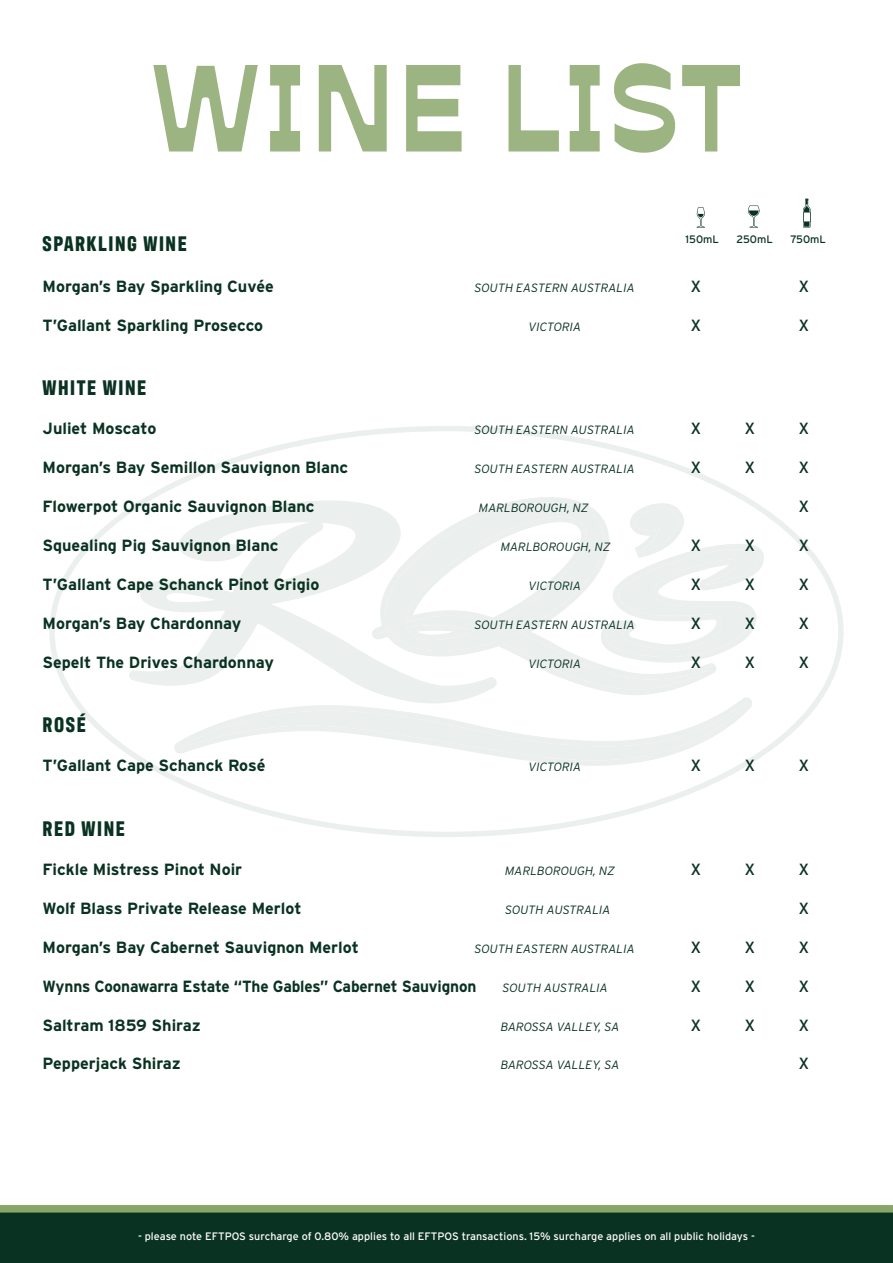
<style>
.page{position:relative;width:893px;height:1263px;background:#fff}
.page>*{position:absolute;margin:0;border:0;box-sizing:border-box;transform-origin:0 0}
.Large_Heading_-_Left_Align_-_All_Caps{font:118.5px "Antipol VF Roman";letter-spacing:.01em;color:#9cb481}
.Heading_2_-_Center_-_All_Caps{font:700 21.6px "Antarctican Headline";letter-spacing:.075em;color:#0a3222}
.Heading_2_-_Center_-_All_Caps-2{font:700 16.2px "Interstate";color:#0a3222}
.Heading_2_-_Center_-_All_Caps-3{font:700 16.2px "Interstate";color:#0a3222;scale:.95 1}
.Heading_2_-_Center_-_All_Caps-4{font:16.2px "Interstate";color:#0a3222}
.Heading_2_-_Center_-_All_Caps-5{font:italic 300 12px "Interstate";color:#0a3222}
.Body_Text_-_Center{font:10.8px "Interstate";color:#fff}
.Body_Text_-_Center-2{font:10.8px "Interstate";color:#0a3222}
.s1{color:#0a3120}
</style>
<div class="page">
<svg style="left:49px;top:426px;width:795px;height:411px"></svg>
<svg style="left:174px;top:697px;width:579px;height:69px"></svg>
<svg style="left:129px;top:490px;width:368px;height:213px"></svg>
<svg style="left:371px;top:484px;width:345px;height:211px"></svg>
<svg style="left:377px;top:490px;width:333px;height:200px"></svg>
<svg style="left:406px;top:500px;width:358px;height:163px"></svg>
<div style="left:0;top:1212px;width:893px;height:51px;background:#0a3222"></div>
<div style="left:0;top:1205px;width:893px;height:7px;background:#87a667"></div>
<svg style="left:803px;top:199px;width:7px;height:29px"></svg>
<svg style="left:748px;top:206px;width:11px;height:22px"></svg>
<svg style="left:697px;top:207px;width:8px;height:21px"></svg>
<p class="Large_Heading_-_Left_Align_-_All_Caps" style="left:151px;top:35px;width:593px">WINE LIST</p>
<p class="Body_Text_-_Center-2" style="left:686px;top:233px;width:35px">150mL</p>
<p class="Body_Text_-_Center-2" style="left:736px;top:233px;width:38px">250mL</p>
<p class="Body_Text_-_Center-2" style="left:790px;top:233px;width:37px">750mL</p>
<p class="Heading_2_-_Center_-_All_Caps" style="left:43px;top:228px;width:146px">SPARKLIN<span class="s1">G</span> WINE</p>
<p class="Heading_2_-_Center_-_All_Caps-2" style="left:43px;top:277px;width:233px">Morgan’s Bay Sparkling Cuvée</p>
<p class="Heading_2_-_Center_-_All_Caps-5" style="left:475px;top:281px;width:162px">SOUTH EASTERN AUSTRALIA</p>
<p class="Heading_2_-_Center_-_All_Caps-4" style="left:691px;top:277px;width:12px">X</p>
<p class="Heading_2_-_Center_-_All_Caps-4" style="left:799px;top:277px;width:12px">X</p>
<p class="Heading_2_-_Center_-_All_Caps-2" style="left:43px;top:316px;width:222px">T’Gallant Sparkling Prosecco</p>
<p class="Heading_2_-_Center_-_All_Caps-5" style="left:529px;top:320px;width:54px">VICTORIA</p>
<p class="Heading_2_-_Center_-_All_Caps-4" style="left:691px;top:316px;width:12px">X</p>
<p class="Heading_2_-_Center_-_All_Caps-4" style="left:799px;top:316px;width:12px">X</p>
<p class="Heading_2_-_Center_-_All_Caps" style="left:43px;top:372px;width:105px">WHITE WINE</p>
<p class="Heading_2_-_Center_-_All_Caps-2" style="left:43px;top:420px;width:115px">Juliet Moscato</p>
<p class="Heading_2_-_Center_-_All_Caps-5" style="left:475px;top:423px;width:162px">SOUTH EASTERN AUSTRALIA</p>
<p class="Heading_2_-_Center_-_All_Caps-4" style="left:691px;top:420px;width:12px">X</p>
<p class="Heading_2_-_Center_-_All_Caps-4" style="left:745px;top:420px;width:12px">X</p>
<p class="Heading_2_-_Center_-_All_Caps-4" style="left:799px;top:420px;width:12px">X</p>
<p class="Heading_2_-_Center_-_All_Caps-2" style="left:43px;top:458px;width:307px">Morgan’s Bay Semillon Sauvignon Blanc</p>
<p class="Heading_2_-_Center_-_All_Caps-5" style="left:475px;top:462px;width:162px">SOUTH EASTERN AUSTRALIA</p>
<p class="Heading_2_-_Center_-_All_Caps-4" style="left:691px;top:458px;width:12px">X</p>
<p class="Heading_2_-_Center_-_All_Caps-4" style="left:745px;top:458px;width:12px">X</p>
<p class="Heading_2_-_Center_-_All_Caps-4" style="left:799px;top:458px;width:12px">X</p>
<p class="Heading_2_-_Center_-_All_Caps-2" style="left:43px;top:497px;width:274px">Flowerpot Organic Sauvignon Blanc</p>
<p class="Heading_2_-_Center_-_All_Caps-5" style="left:479px;top:501px;width:111px">MARLBOROUGH, NZ</p>
<p class="Heading_2_-_Center_-_All_Caps-4" style="left:799px;top:497px;width:12px">X</p>
<p class="Heading_2_-_Center_-_All_Caps-2" style="left:43px;top:536px;width:238px">Squealing Pig Sauvignon Blanc</p>
<p class="Heading_2_-_Center_-_All_Caps-5" style="left:501px;top:540px;width:111px">MARLBOROUGH, NZ</p>
<p class="Heading_2_-_Center_-_All_Caps-4" style="left:691px;top:536px;width:12px">X</p>
<p class="Heading_2_-_Center_-_All_Caps-4" style="left:745px;top:536px;width:12px">X</p>
<p class="Heading_2_-_Center_-_All_Caps-4" style="left:799px;top:536px;width:12px">X</p>
<p class="Heading_2_-_Center_-_All_Caps-2" style="left:43px;top:575px;width:278px">T’Gallant Cape Schanck Pinot Grigio</p>
<p class="Heading_2_-_Center_-_All_Caps-5" style="left:529px;top:579px;width:54px">VICTORIA</p>
<p class="Heading_2_-_Center_-_All_Caps-4" style="left:691px;top:575px;width:12px">X</p>
<p class="Heading_2_-_Center_-_All_Caps-4" style="left:745px;top:575px;width:12px">X</p>
<p class="Heading_2_-_Center_-_All_Caps-4" style="left:799px;top:575px;width:12px">X</p>
<p class="Heading_2_-_Center_-_All_Caps-2" style="left:43px;top:614px;width:200px">Morgan’s Bay Chardonnay</p>
<p class="Heading_2_-_Center_-_All_Caps-5" style="left:475px;top:618px;width:162px">SOUTH EASTERN AUSTRALIA</p>
<p class="Heading_2_-_Center_-_All_Caps-4" style="left:691px;top:614px;width:12px">X</p>
<p class="Heading_2_-_Center_-_All_Caps-4" style="left:745px;top:614px;width:12px">X</p>
<p class="Heading_2_-_Center_-_All_Caps-4" style="left:799px;top:614px;width:12px">X</p>
<p class="Heading_2_-_Center_-_All_Caps-2" style="left:43px;top:653px;width:233px">Sepelt The Drives Chardonnay</p>
<p class="Heading_2_-_Center_-_All_Caps-5" style="left:529px;top:657px;width:54px">VICTORIA</p>
<p class="Heading_2_-_Center_-_All_Caps-4" style="left:691px;top:653px;width:12px">X</p>
<p class="Heading_2_-_Center_-_All_Caps-4" style="left:745px;top:653px;width:12px">X</p>
<p class="Heading_2_-_Center_-_All_Caps-4" style="left:799px;top:653px;width:12px">X</p>
<p class="Heading_2_-_Center_-_All_Caps" style="left:43px;top:709px;width:45px">ROSÉ</p>
<p class="Heading_2_-_Center_-_All_Caps-2" style="left:43px;top:756px;width:224px">T’Gallant Cape Schanck Rosé</p>
<p class="Heading_2_-_Center_-_All_Caps-5" style="left:529px;top:760px;width:54px">VICTORIA</p>
<p class="Heading_2_-_Center_-_All_Caps-4" style="left:691px;top:756px;width:12px">X</p>
<p class="Heading_2_-_Center_-_All_Caps-4" style="left:745px;top:756px;width:12px">X</p>
<p class="Heading_2_-_Center_-_All_Caps-4" style="left:799px;top:756px;width:12px">X</p>
<p class="Heading_2_-_Center_-_All_Caps" style="left:43px;top:813px;width:84px">RED WINE</p>
<p class="Heading_2_-_Center_-_All_Caps-2" style="left:43px;top:860px;width:201px">Fickle Mistress Pinot Noir</p>
<p class="Heading_2_-_Center_-_All_Caps-5" style="left:505px;top:864px;width:111px">MARLBOROUGH, NZ</p>
<p class="Heading_2_-_Center_-_All_Caps-4" style="left:691px;top:860px;width:12px">X</p>
<p class="Heading_2_-_Center_-_All_Caps-4" style="left:745px;top:860px;width:12px">X</p>
<p class="Heading_2_-_Center_-_All_Caps-4" style="left:799px;top:860px;width:12px">X</p>
<p class="Heading_2_-_Center_-_All_Caps-2" style="left:43px;top:899px;width:260px">Wolf Blass Private Release Merlot</p>
<p class="Heading_2_-_Center_-_All_Caps-5" style="left:505px;top:903px;width:107px">SOUTH AUSTRALIA</p>
<p class="Heading_2_-_Center_-_All_Caps-4" style="left:799px;top:899px;width:12px">X</p>
<p class="Heading_2_-_Center_-_All_Caps-2" style="left:43px;top:938px;width:318px">Morgan’s Bay Cabernet Sauvignon Merlot</p>
<p class="Heading_2_-_Center_-_All_Caps-5" style="left:475px;top:942px;width:162px">SOUTH EASTERN AUSTRALIA</p>
<p class="Heading_2_-_Center_-_All_Caps-4" style="left:691px;top:938px;width:12px">X</p>
<p class="Heading_2_-_Center_-_All_Caps-4" style="left:745px;top:938px;width:12px">X</p>
<p class="Heading_2_-_Center_-_All_Caps-4" style="left:799px;top:938px;width:12px">X</p>
<p class="Heading_2_-_Center_-_All_Caps-3" style="left:43px;top:977px;width:458px">Wynns Coonawarra Estate “The Gables” Cabernet Sauvignon</p>
<p class="Heading_2_-_Center_-_All_Caps-5" style="left:503px;top:981px;width:107px">SOUTH AUSTRALIA</p>
<p class="Heading_2_-_Center_-_All_Caps-4" style="left:691px;top:977px;width:12px">X</p>
<p class="Heading_2_-_Center_-_All_Caps-4" style="left:745px;top:977px;width:12px">X</p>
<p class="Heading_2_-_Center_-_All_Caps-4" style="left:799px;top:977px;width:12px">X</p>
<p class="Heading_2_-_Center_-_All_Caps-2" style="left:43px;top:1016px;width:160px">Saltram 1859 Shiraz</p>
<p class="Heading_2_-_Center_-_All_Caps-5" style="left:501px;top:1019px;width:120px">BAROSSA VALLEY, SA</p>
<p class="Heading_2_-_Center_-_All_Caps-4" style="left:691px;top:1016px;width:12px">X</p>
<p class="Heading_2_-_Center_-_All_Caps-4" style="left:745px;top:1016px;width:12px">X</p>
<p class="Heading_2_-_Center_-_All_Caps-4" style="left:799px;top:1016px;width:12px">X</p>
<p class="Heading_2_-_Center_-_All_Caps-2" style="left:43px;top:1055px;width:140px">Pepperjack Shiraz</p>
<p class="Heading_2_-_Center_-_All_Caps-5" style="left:501px;top:1058px;width:120px">BAROSSA VALLEY, SA</p>
<p class="Heading_2_-_Center_-_All_Caps-4" style="left:799px;top:1055px;width:12px">X</p>
<p class="Body_Text_-_Center" style="left:138px;top:1230px;width:618px">- please note EFTPOS surcharge of 0.80% applies to all EFTPOS transactions. 15% surcharge applies on all public holidays -</p>
</div>
